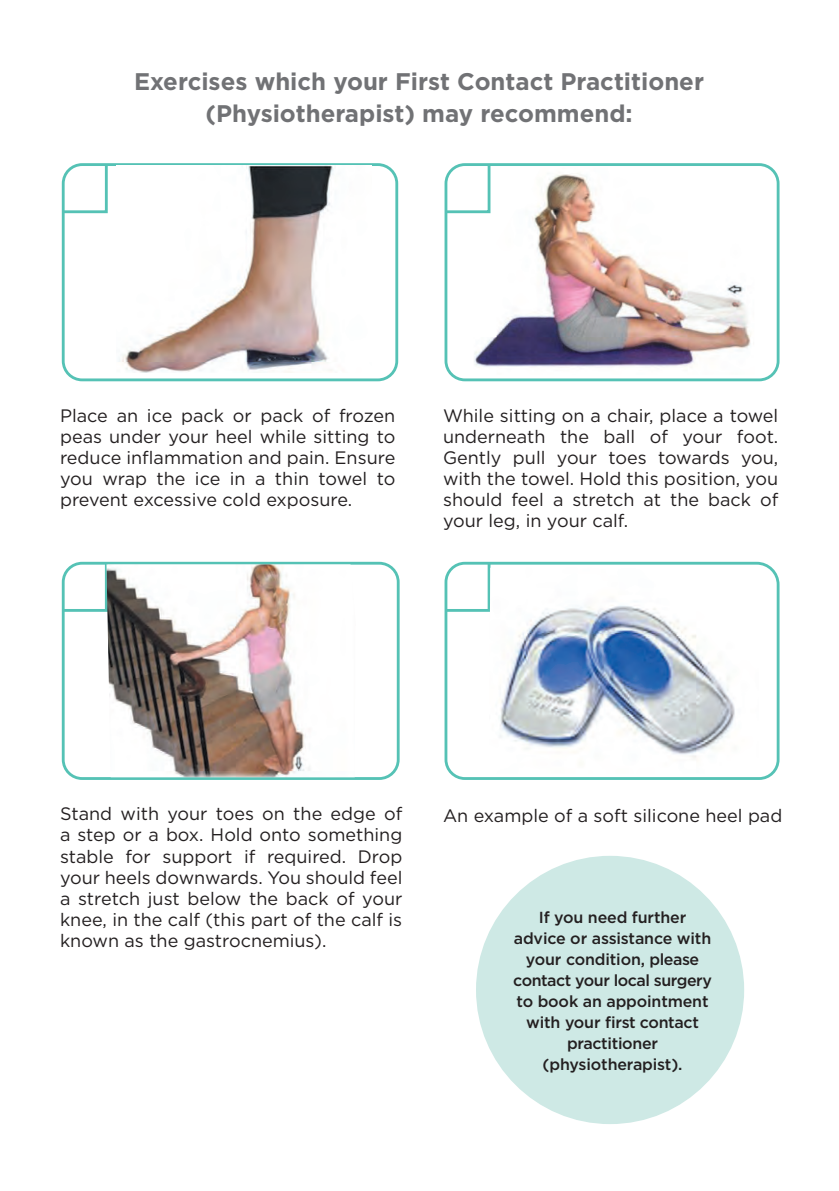
<style>
.page{position:relative;width:839px;height:1191px;background:#fff}
.page>*{position:absolute;margin:0;border:0;box-sizing:border-box;transform-origin:0 0}
.t1{font:700 24px/32px "Gotham";color:#717275;text-align:center}
.t2{font:18px/21px "Gotham";color:#231f20;text-align:justify}
.t3{font:500 16px/21px "Gotham";letter-spacing:-.01em;color:#231f20;text-align:center}
</style>
<div class="page">
<svg style="left:63px;top:167px;width:45px;height:46px"></svg>
<div style="left:62px;top:163px;width:336px;height:218px;border:3px solid #55c2b5;border-radius:19px"></div>
<svg style="left:448px;top:167px;width:42px;height:46px"></svg>
<div style="left:444px;top:163px;width:335px;height:218px;border:3px solid #55c2b5;border-radius:19px"></div>
<img style="left:474px;top:168px;width:277px;height:199px">
<svg style="left:66px;top:565px;width:40px;height:46px"></svg>
<div style="left:62px;top:561px;width:338px;height:218px;border:3px solid #55c2b5;border-radius:19px"></div>
<svg style="left:444px;top:561px;width:336px;height:219px"></svg>
<img style="left:489px;top:567px;width:270px;height:206px">
<img style="left:106px;top:564px;width:250px;height:213px">
<img style="left:117px;top:166px;width:255px;height:206px">
<div style="left:476px;top:855px;width:268px;height:268px;background:#cee9e5;border-radius:50%"></div>
<h1 class="t1" style="left:134px;top:65px;width:571px">Exercises which your First Contact Practitioner (Physiotherapist) may recommend:</h1>
<p class="t2" style="left:60px;top:404px;width:337px">Place an ice pack or pack of frozen peas under your heel while sitting to reduce inflammation and pain. Ensure you wrap the ice in a thin towel to prevent excessive cold exposure.</p>
<p class="t2" style="left:443px;top:404px;width:337px">While sitting on a chair, place a towel underneath the ball of your foot.<br>Gently pull your toes towards you, with the towel. Hold this position, you should feel a stretch at the back of your leg, in your calf.</p>
<p class="t2" style="left:60px;top:803px;width:344px">Stand with your toes on the edge of a step or a box. Hold onto something stable for support if required. Drop your heels downwards. You should feel a stretch just below the back of your knee, in the calf (this part of the calf is known as the gastrocnemius).</p>
<p class="t2" style="left:443px;top:805px;width:341px">An example of a soft silicone heel pad</p>
<p class="t3" style="left:513px;top:906px;width:200px">If you need further advice or assistance with your condition, please contact your local surgery to book an appointment with your first contact practitioner (physiotherapist).</p>
</div>
